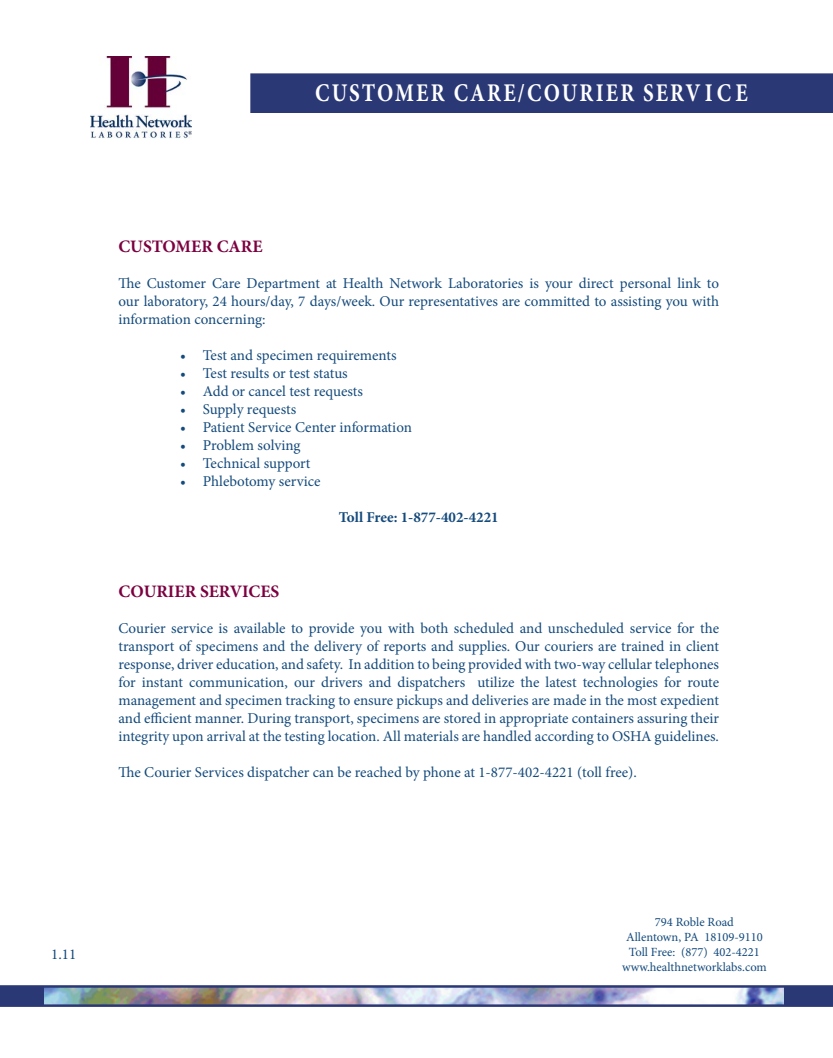
<style>
.page{position:relative;width:833px;height:1058px;background:#fff}
.page>*{position:absolute;margin:0;border:0;box-sizing:border-box;transform-origin:0 0}
.t1{font:700 25.5px "Minion Pro";letter-spacing:.1em;color:#fff;scale:.83 1}
.t2{font:700 17.5px "Minion Pro";color:#7c0040}
.t3{font:15px/18px "Minion Pro";letter-spacing:-.005em;color:#144a7c;text-align:justify}
.t4{font:700 15px "Minion Pro";color:#144a7c}
.t5{font:12.5px "Minion Pro";color:#144a7c}
</style>
<div class="page">
<img style="left:90px;top:56px;width:102px;height:83px">
<div style="left:250px;top:73px;width:582px;height:40px;background:#2a3875;border:1px solid #2a3875"></div>
<img style="left:0;top:985px;width:832px;height:21px">
<p class="t1" style="left:315px;top:75px;width:523px">CUSTOMER CARE/COURIER SERVICE</p>
<p class="t2" style="left:118px;top:234px;width:146px">CUSTOMER CARE</p>
<p class="t3" style="left:118px;top:274px;width:602px">The Customer Care Department at Health Network Laboratories is your direct personal link to our laboratory, 24 hours/day, 7 days/week. Our representatives are committed to assisting you with information concerning:</p>
<p class="t3" style="left:180px;top:346px;width:218px">• Test and specimen requirements</p>
<p class="t3" style="left:180px;top:364px;width:169px">• Test results or test status</p>
<p class="t3" style="left:180px;top:382px;width:184px">• Add or cancel test requests</p>
<p class="t3" style="left:180px;top:400px;width:117px">• Supply requests</p>
<p class="t3" style="left:180px;top:418px;width:233px">• Patient Service Center information</p>
<p class="t3" style="left:180px;top:436px;width:122px">• Problem solving</p>
<p class="t3" style="left:180px;top:454px;width:132px">• Technical support</p>
<p class="t3" style="left:180px;top:472px;width:142px">• Phlebotomy service</p>
<p class="t4" style="left:339px;top:507px;width:161px">Toll Free: 1-877-402-4221</p>
<p class="t2" style="left:118px;top:579px;width:162px">COURIER SERVICES</p>
<p class="t3" style="left:118px;top:619px;width:602px">Courier service is available to provide you with both scheduled and unscheduled service for the transport of specimens and the delivery of reports and supplies. Our couriers are trained in client response, driver education, and safety. In addition to being provided with two-way cellular telephones for instant communication, our drivers and dispatchers utilize the latest technologies for route management and specimen tracking to ensure pickups and deliveries are made in the most expedient and efficient manner. During transport, specimens are stored in appropriate containers assuring their integrity upon arrival at the testing location. All materials are handled according to OSHA guidelines.</p>
<p class="t3" style="left:118px;top:763px;width:520px">The Courier Services dispatcher can be reached by phone at 1-877-402-4221 (toll free).</p>
<p class="t3" style="left:51px;top:944px;width:27px">1.11</p>
<p class="t5" style="left:655px;top:913px;width:80px">794 Roble Road</p>
<p class="t5" style="left:626px;top:928px;width:138px">Allentown, PA 18109-9110</p>
<p class="t5" style="left:629px;top:943px;width:132px">Toll Free: (877) 402-4221</p>
<p class="t5" style="left:622px;top:958px;width:146px">www.healthnetworklabs.com</p>
</div>
